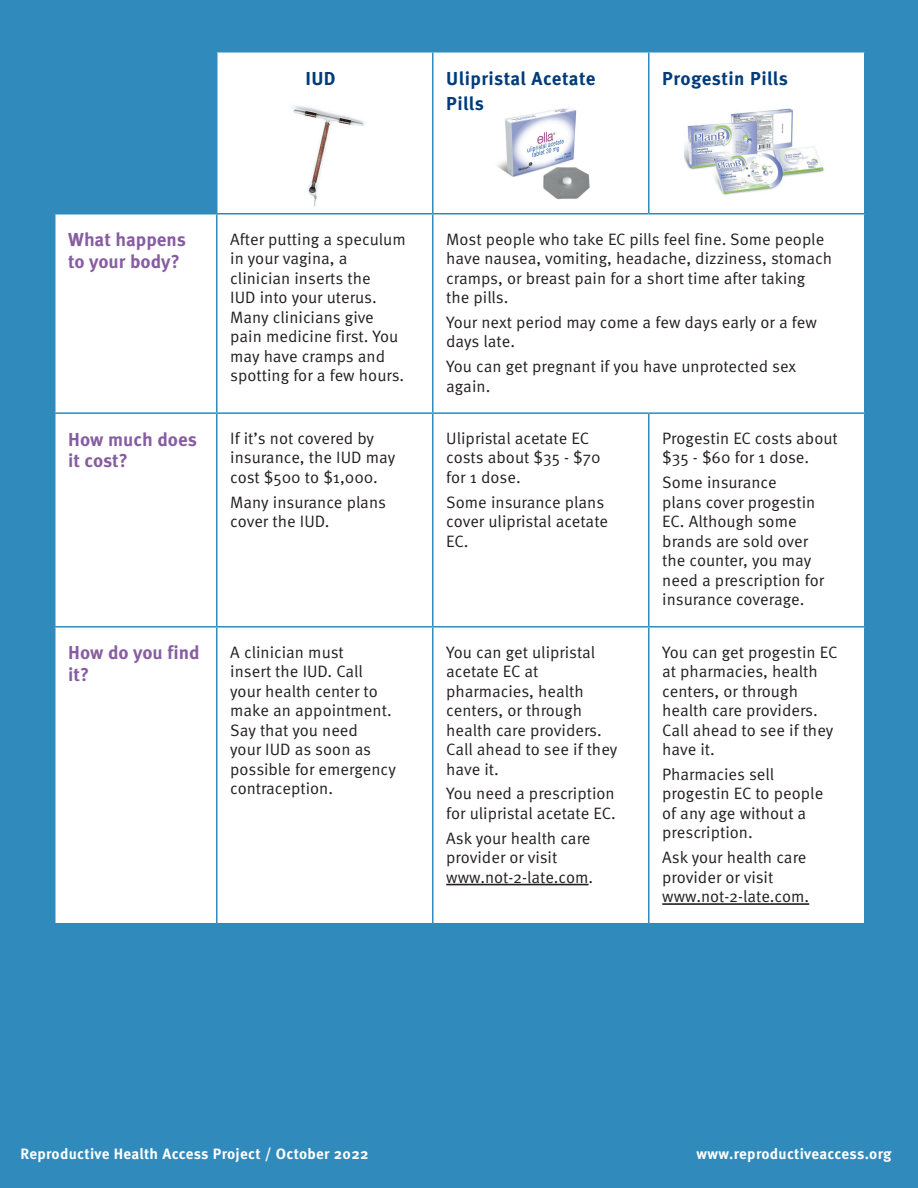
<style>
.page{position:relative;width:918px;height:1188px;background:#308bbc}
.page>*{position:absolute;margin:0;border:0;box-sizing:border-box;transform-origin:0 0}
.method{font:700 18.75px/21.8px "Meta Pro";color:#875da2}
.body{font:700 18.75px/25.5px "Meta Pro";letter-spacing:.02em;color:#013b79}
.body-2{font:16.5px/19.5px "Meta Pro Norm";color:#231f20}
.body-3{font:700 15px "Meta Pro";letter-spacing:.02em;color:#fff}
</style>
<div class="page">
<div style="left:55px;top:52px;width:810px;height:871px;background:#fff"></div>
<hr style="left:54px;top:52px;width:2px;height:161px;background:#308bbc">
<hr style="left:216px;top:52px;width:2px;height:161px;background:#308bbc">
<hr style="left:432px;top:52px;width:2px;height:161px;background:#308bbc">
<hr style="left:648px;top:52px;width:2px;height:161px;background:#308bbc">
<hr style="left:864px;top:52px;width:2px;height:161px;background:#308bbc">
<hr style="left:54px;top:213px;width:163px;height:1px;background:#308bbc">
<hr style="left:54px;top:215px;width:2px;height:197px;background:#308bbc">
<hr style="left:217px;top:213px;width:216px;height:1px;background:#308bbc">
<hr style="left:216px;top:215px;width:2px;height:197px;background:#308bbc">
<hr style="left:433px;top:213px;width:216px;height:1px;background:#308bbc">
<hr style="left:432px;top:215px;width:2px;height:197px;background:#308bbc">
<hr style="left:649px;top:213px;width:217px;height:1px;background:#308bbc">
<hr style="left:864px;top:215px;width:2px;height:197px;background:#308bbc">
<hr style="left:54px;top:412px;width:163px;height:2px;background:#308bbc">
<hr style="left:54px;top:414px;width:2px;height:212px;background:#308bbc">
<hr style="left:217px;top:412px;width:216px;height:2px;background:#308bbc">
<hr style="left:216px;top:414px;width:2px;height:212px;background:#308bbc">
<hr style="left:433px;top:412px;width:216px;height:2px;background:#308bbc">
<hr style="left:432px;top:414px;width:2px;height:212px;background:#308bbc">
<hr style="left:649px;top:412px;width:217px;height:2px;background:#308bbc">
<hr style="left:648px;top:414px;width:2px;height:212px;background:#308bbc">
<hr style="left:864px;top:414px;width:2px;height:212px;background:#308bbc">
<hr style="left:54px;top:626px;width:163px;height:2px;background:#308bbc">
<hr style="left:54px;top:628px;width:2px;height:295px;background:#308bbc">
<hr style="left:217px;top:626px;width:216px;height:2px;background:#308bbc">
<hr style="left:216px;top:628px;width:2px;height:295px;background:#308bbc">
<hr style="left:433px;top:626px;width:216px;height:2px;background:#308bbc">
<hr style="left:432px;top:628px;width:2px;height:295px;background:#308bbc">
<hr style="left:649px;top:626px;width:217px;height:2px;background:#308bbc">
<hr style="left:648px;top:628px;width:2px;height:295px;background:#308bbc">
<hr style="left:864px;top:628px;width:2px;height:295px;background:#308bbc">
<hr style="left:446px;top:884px;width:143px;height:1px;background:#231f20">
<hr style="left:662px;top:903px;width:147px;height:2px;background:#231f20">
<img style="left:285px;top:100px;width:89px;height:108px">
<img style="left:493px;top:100px;width:97px;height:103px">
<img style="left:684px;top:100px;width:148px;height:99px">
<p class="body" style="left:305px;top:64px;width:32px">IUD</p>
<p class="body" style="left:446px;top:64px;width:151px">Ulipristal Acetate<br>Pills</p>
<p class="body" style="left:662px;top:64px;width:127px">Progestin Pills</p>
<p class="method" style="left:68px;top:228px;width:119px">What happens to your body?</p>
<p class="body-2" style="left:230px;top:228px;width:177px">After putting a speculum in your vagina, a clinician inserts the<br>IUD into your uterus.<br>Many clinicians give pain medicine first. You may have cramps and spotting for a few hours.</p>
<p class="body-2" style="left:446px;top:228px;width:387px">Most people who take EC pills feel fine. Some people have nausea, vomiting, headache, dizziness, stomach cramps, or breast pain for a short time after taking the pills.</p>
<p class="body-2" style="left:446px;top:311px;width:372px">Your next period may come a few days early or a few days late.</p>
<p class="body-2" style="left:446px;top:356px;width:352px">You can get pregnant if you have unprotected sex again.</p>
<p class="method" style="left:68px;top:427px;width:130px">How much does it cost?</p>
<p class="body-2" style="left:230px;top:427px;width:167px">If it’s not covered by insurance, the IUD may cost $500 to $1,000.</p>
<p class="body-2" style="left:230px;top:491px;width:157px">Many insurance plans cover the IUD.</p>
<p class="body-2" style="left:446px;top:427px;width:156px">Ulipristal acetate EC costs about $35 - $70 for 1 dose.</p>
<p class="body-2" style="left:446px;top:491px;width:163px">Some insurance plans cover ulipristal acetate<br>EC.</p>
<p class="body-2" style="left:662px;top:427px;width:177px">Progestin EC costs about $35 - $60 for 1 dose.</p>
<p class="body-2" style="left:662px;top:472px;width:164px">Some insurance<br>plans cover progestin<br>EC. Although some brands are sold over the counter, you may need a prescription for insurance coverage.</p>
<p class="method" style="left:68px;top:641px;width:133px">How do you find it?</p>
<p class="body-2" style="left:230px;top:641px;width:167px">A clinician must<br>insert the IUD. Call your health center to make an appointment.<br>Say that you need<br>your IUD as soon as possible for emergency contraception.</p>
<p class="body-2" style="left:446px;top:641px;width:173px">You can get ulipristal acetate EC at pharmacies, health centers, or through health care providers.<br>Call ahead to see if they have it.</p>
<p class="body-2" style="left:446px;top:783px;width:171px">You need a prescription for ulipristal acetate EC.</p>
<p class="body-2" style="left:446px;top:827px;width:149px">Ask your health care provider or visit www.not-2-late.com.</p>
<p class="body-2" style="left:662px;top:641px;width:177px">You can get progestin EC at pharmacies, health centers, or through health care providers.<br>Call ahead to see if they have it.</p>
<p class="body-2" style="left:662px;top:763px;width:163px">Pharmacies sell progestin EC to people of any age without a prescription.</p>
<p class="body-2" style="left:662px;top:847px;width:149px">Ask your health care provider or visit www.not-2-late.com.</p>
<p class="body-3" style="left:20px;top:1142px;width:350px">Reproductive Health Access Project / October 2022</p>
<p class="body-3" style="left:697px;top:1142px;width:196px">www.reproductiveaccess.org</p>
</div>
